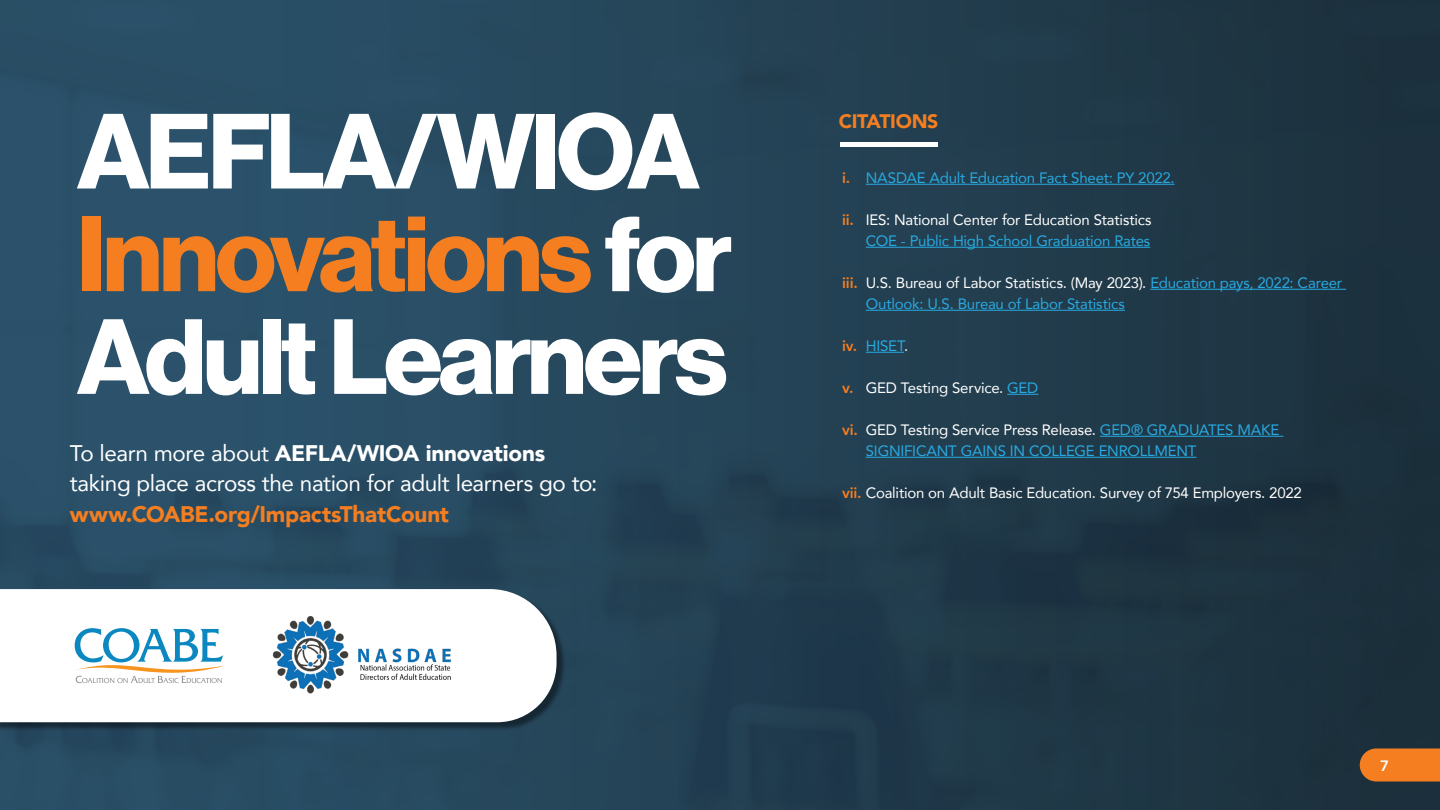
<style>
.page{position:relative;width:1440px;height:810px;background:#fff}
.page>*{position:absolute;margin:0;border:0;box-sizing:border-box;transform-origin:0 0}
.t1{font:104.32px/102.7px "N Haas Grotesk DS Pro 75 Bd";letter-spacing:-.03em;color:#fff}
.t2{font:22.5px/30.8px "Avenir";letter-spacing:-.02em;color:#fff}
.t3{font:900 22.5px "Avenir";letter-spacing:-.01em;color:#f57e20}
.t4{font:900 19.5px "Avenir";letter-spacing:-.02em;color:#f57e20}
.t5{font:15px/21px "Avenir";letter-spacing:-.015em;color:#28aae1}
.t6{font:15px/21px "Avenir";letter-spacing:-.015em;color:#fff;text-align:right}
.t7{font:800 15px "Avenir";color:#fff}
.s1{color:#f57e20}
.s2{font-weight:900}
.s3{font-weight:800;color:#f57e20}
.s4{color:#28aae1}
.s5{color:#fff}
</style>
<div class="page">
<div style="left:0;top:0;width:1440px;height:810px;background:linear-gradient(to right,#2c556f,#1c303c)"></div>
<svg style="left:1360px;top:748px;width:80px;height:34px"></svg>
<hr style="left:866px;top:184px;width:309px;height:1px;background:#28aae1">
<hr style="left:866px;top:247px;width:284px;height:1px;background:#28aae1">
<hr style="left:1150px;top:289px;width:196px;height:1px;background:#28aae1">
<hr style="left:866px;top:310px;width:259px;height:1px;background:#28aae1">
<hr style="left:866px;top:352px;width:38px;height:1px;background:#28aae1">
<hr style="left:1007px;top:394px;width:31px;height:1px;background:#28aae1">
<hr style="left:1100px;top:436px;width:183px;height:1px;background:#28aae1">
<hr style="left:866px;top:457px;width:330px;height:1px;background:#28aae1">
<hr style="left:840px;top:143px;width:98px;height:4px;background:#fff">
<div style="left:0;top:590px;width:566px;height:142px;background:#000;opacity:.44"></div>
<svg style="left:0;top:589px;width:557px;height:133px"></svg>
<img style="left:270px;top:617px;width:184px;height:78px">
<svg style="left:75px;top:628px;width:148px;height:55px"></svg>
<h1 class="t1" style="left:77px;top:102px;width:657px">AEFLA/WIOA<br><span class="s1">Innovations</span> for<br>Adult Learners</h1>
<h2 class="t2" style="left:70px;top:437px;width:529px">To learn more about <span class="s2">AEFLA/WIOA innovations </span>taking place across the nation for adult learners go to:</h2>
<h2 class="t3" style="left:70px;top:495px;width:381px">www.COABE.org/ImpactsThatCount</h2>
<h3 class="t4" style="left:839px;top:104px;width:101px">CITATIONS</h3>
<p class="t5" style="left:842px;top:167px;width:334px"><span class="s3">i.</span> NASDAE Adult Education Fact Sheet: PY 2022.</p>
<p class="t6" style="left:842px;top:209px;width:311px"><span class="s3">ii.</span> IES: National Center for Education Statistics<br><span class="s4">COE - Public High School Graduation Rates</span></p>
<p class="t5" style="left:866px;top:272px;width:478px;text-indent:-24px"><span class="s3">iii.</span> <span class="s5">U.S. Bureau of Labor Statistics. (May 2023).</span> Education pays, 2022: Career<br>Outlook: U.S. Bureau of Labor Statistics</p>
<p class="t5" style="left:842px;top:335px;width:68px"><span class="s3">iv.</span> HISET<span class="s5">.</span></p>
<p class="t6" style="left:842px;top:377px;width:198px"><span class="s3">v.</span> GED Testing Service. <span class="s4">GED</span></p>
<p class="t5" style="left:866px;top:419px;width:415px;text-indent:-24px"><span class="s3">vi.</span> <span class="s5">GED Testing Service Press Release.</span> GED® GRADUATES MAKE<br>SIGNIFICANT GAINS IN COLLEGE ENROLLMENT</p>
<p class="t6" style="left:842px;top:482px;width:461px"><span class="s3">vii.</span> Coalition on Adult Basic Education. Survey of 754 Employers. 2022</p>
<p class="t7" style="left:1380px;top:754px;width:10px">7</p>
</div>
